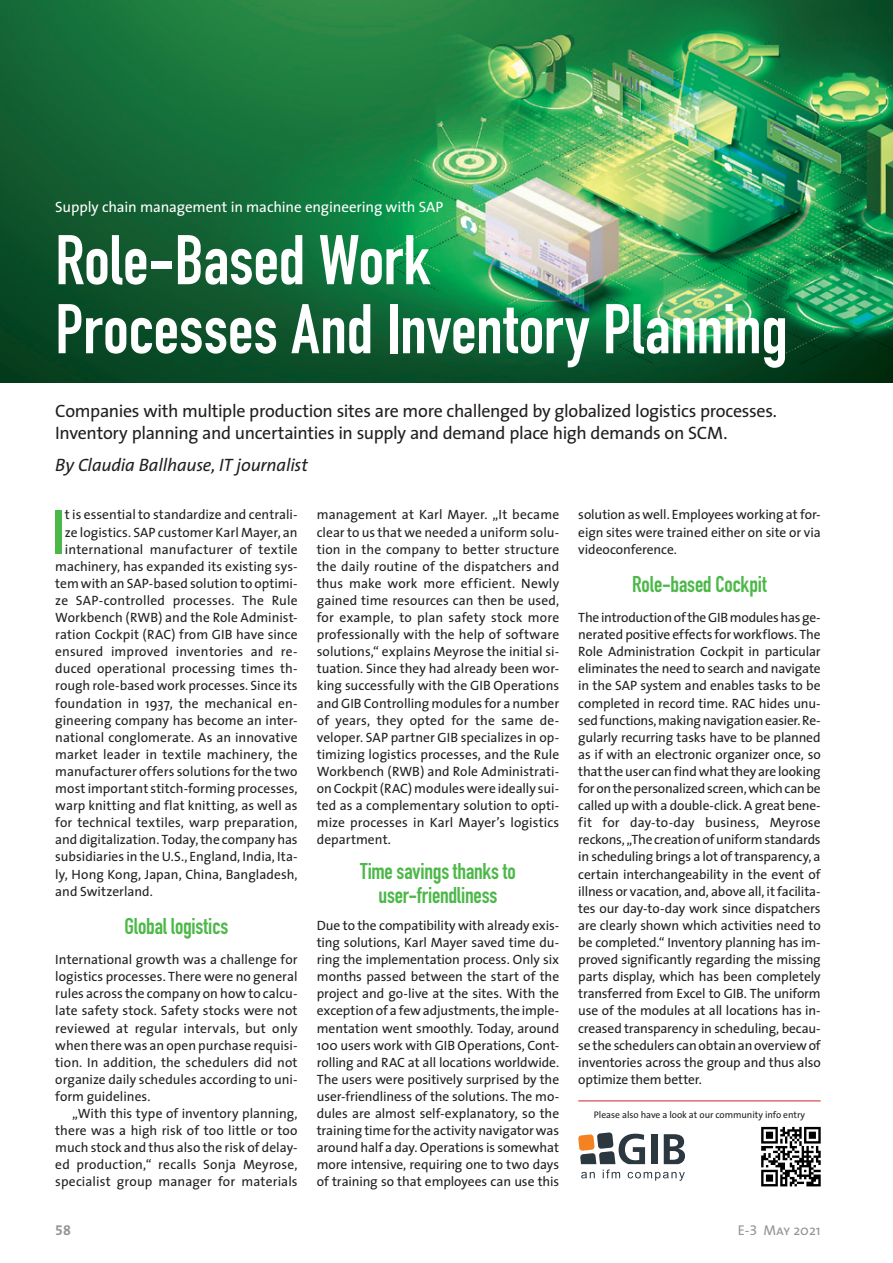
<style>
.page{position:relative;width:893px;height:1263px;background:#fff}
.page>*{position:absolute;margin:0;border:0;box-sizing:border-box;transform-origin:0 0}
.t1{font:700 69px/69px "DIN Condensed";color:#fff}
.t2{font:700 61.5px "DIN Condensed";color:#4cb848}
.t3{font:700 22.5px/24px "DIN Condensed";letter-spacing:-.01em;color:#4cb848;text-align:center}
.t4{font:18px/22.5px "The Sans";letter-spacing:-.02em;color:#231f20}
.t5{font:italic 18px "The Sans";letter-spacing:-.01em;color:#231f20}
.t6{font:15px "The Sans";letter-spacing:-.01em;color:#fff}
.t7{font:14.25px "The Sans";color:#939598}
.t8{font:14.25px "The Sans Bold Expert";color:#939598}
.t9{font:13.5px/17.1px "The Sans";color:#231f20;text-align:justify}
.t10{font:9.6px "The Sans";letter-spacing:-.005em;color:#231f20}
.s1{font-family:"The Sans Expert"}
.s2{font-family:"The Sans Caps"}
</style>
<div class="page">
<hr style="left:578px;top:1100px;width:243px;height:1px;background:#d1232a">
<svg style="left:761px;top:1127px;width:60px;height:59px"></svg>
<svg style="left:578px;top:1132px;width:107px;height:49px"></svg>
<img style="left:0;top:0;width:893px;height:383px">
<p class="t6" style="left:55px;top:194px;width:389px">Supply chain management in machine engineering with SAP</p>
<h1 class="t1" style="left:55px;top:225px;width:734px">Role-Based Work<br>Processes And Inventory Planning</h1>
<h3 class="t4" style="left:55px;top:399px;width:723px">Companies with multiple production sites are more challenged by globalized logistics processes.<br>Inventory planning and uncertainties in supply and demand place high demands on SCM.</h3>
<h3 class="t5" style="left:55px;top:450px;width:254px">By Claudia Ballhause, IT journalist</h3>
<h2 class="t2" style="left:52px;top:491px;width:14px">I</h2>
<p class="t9" style="left:65px;top:506px;width:234px">t is essential to standardize and centrali-</p>
<p class="t9" style="left:578px;top:506px;width:244px">solution as well. Employees working at for&shy;eign sites were trained either on site or via videoconference.</p>
<h3 class="t3" style="left:632px;top:572px;width:136px">Role-based Cockpit</h3>
<p class="t9" style="left:578px;top:608px;width:244px">The introduction of the GIB modules has ge&shy;nerated positive effects for workflows. The Role Administration Cockpit in particular eliminates the need to search and navigate in the SAP system and enables tasks to be completed in record time. RAC hides unu&shy;sed functions, making navigation easier. Re&shy;gularly recurring tasks have to be planned as if with an electronic organizer once, so that the user can find what they are looking for on the personalized screen, which can be called up with a double-click. A great bene&shy;fit for day-to-day business, Meyrose reckons, „The creation of uniform standards in scheduling brings a lot of transparency, a certain interchangeability in the event of illness or vacation, and, above all, it facilita&shy;tes our day-to-day work since dispatchers are clearly shown which activities need to be completed.“ Inventory planning has im&shy;proved significantly regarding the missing parts display, which has been completely transferred from Excel to GIB. The uniform use of the modules at all locations has in&shy;creased transparency in scheduling, becau&shy;se the schedulers can obtain an overview of inventories across the group and thus also optimize them better.</p>
<p class="t10" style="left:594px;top:1107px;width:213px">Please also have a look at our community info entry</p>
<p class="t9" style="left:317px;top:506px;width:244px">management at Karl Mayer. „It became clear to us that we needed a uniform solu&shy;tion in the company to better structure the daily routine of the dispatchers and thus make work more efficient. Newly gained time resources can then be used, for example, to plan safety stock more professionally with the help of software solutions,“ explains Meyrose the initial si&shy;tuation. Since they had already been wor&shy;king successfully with the GIB Operations and GIB Controlling modules for a number of years, they opted for the same de&shy;veloper. SAP partner GIB specializes in op&shy;timizing logistics processes, and the Rule Workbench (RWB) and Role Administrati&shy;on Cockpit (RAC) modules were ideally sui&shy;ted as a complementary solution to opti&shy;mize processes in Karl Mayer’s logistics department.</p>
<h3 class="t3" style="left:360px;top:858px;width:157px">Time savings thanks to user-friendliness</h3>
<p class="t9" style="left:317px;top:916px;width:244px">Due to the compatibility with already exis&shy;ting solutions, Karl Mayer saved time du&shy;ring the implementation process. Only six months passed between the start of the project and go-live at the sites. With the exception of a few adjustments, the imple&shy;mentation went smoothly. Today, around 100 users work with GIB Operations, Cont&shy;rolling and RAC at all locations worldwide.<br>The users were positively surprised by the user-friendliness of the solutions. The mo&shy;dules are almost self-explanatory, so the training time for the activity navigator was around half a day. Operations is somewhat more intensive, requiring one to two days of training so that employees can use this</p>
<p class="t9" style="left:65px;top:523px;width:234px">ze logistics. SAP customer Karl Mayer, an</p>
<p class="t9" style="left:65px;top:540px;width:234px">international manufacturer of textile</p>
<p class="t9" style="left:55px;top:557px;width:244px">machinery, has expanded its existing sys-</p>
<p class="t9" style="left:55px;top:574px;width:244px">tem with an SAP-based solution to optimi-</p>
<p class="t9" style="left:55px;top:591px;width:244px">ze SAP-controlled processes. The Rule</p>
<p class="t9" style="left:55px;top:608px;width:244px">Workbench (RWB) and the Role Administ-</p>
<p class="t9" style="left:55px;top:626px;width:244px">ration Cockpit (RAC) from GIB have since</p>
<p class="t9" style="left:55px;top:643px;width:244px">ensured improved inventories and re-</p>
<p class="t9" style="left:55px;top:660px;width:244px">duced operational processing times th-</p>
<p class="t9" style="left:55px;top:677px;width:244px">rough role-based work processes. Since its</p>
<p class="t9" style="left:55px;top:694px;width:244px">foundation in 1937, the mechanical en-</p>
<p class="t9" style="left:55px;top:711px;width:244px">gineering company has become an inter-</p>
<p class="t9" style="left:55px;top:728px;width:244px">national conglomerate. As an innovative</p>
<p class="t9" style="left:55px;top:745px;width:244px">market leader in textile machinery, the</p>
<p class="t9" style="left:55px;top:762px;width:244px">manufacturer offers solutions for the two</p>
<p class="t9" style="left:55px;top:779px;width:244px">most important stitch-forming processes,</p>
<p class="t9" style="left:55px;top:797px;width:244px">warp knitting and flat knitting, as well as</p>
<p class="t9" style="left:55px;top:814px;width:244px">for technical textiles, warp preparation,</p>
<p class="t9" style="left:55px;top:831px;width:244px">and digitalization. Today, the company has</p>
<p class="t9" style="left:55px;top:848px;width:244px">subsidiaries in the U.S., England, India, Ita-</p>
<p class="t9" style="left:55px;top:865px;width:244px">ly, Hong Kong, Japan, China, Bangladesh,</p>
<p class="t9" style="left:55px;top:882px;width:99px">and Switzerland.</p>
<h3 class="t3" style="left:125px;top:914px;width:105px">Global logistics</h3>
<p class="t9" style="left:55px;top:950px;width:244px">International growth was a challenge for logistics processes. There were no general rules across the company on how to calcu&shy;late safety stock. Safety stocks were not reviewed at regular intervals, but only when there was an open purchase requisi&shy;tion. In addition, the schedulers did not organize daily schedules according to uni&shy;form guidelines.</p>
<p class="t9" style="left:55px;top:1104px;width:244px;text-indent:17px">„With this type of inventory planning, there was a high risk of too little or too much stock and thus also the risk of delay&shy;ed production,“ recalls Sonja Meyrose, specialist group manager for materials</p>
<p class="t8" style="left:55px;top:1218px;width:17px">58</p>
<p class="t7" style="left:738px;top:1218px;width:84px">E-<span class="s1">3</span> <span class="s2">May</span> 2021</p>
</div>
